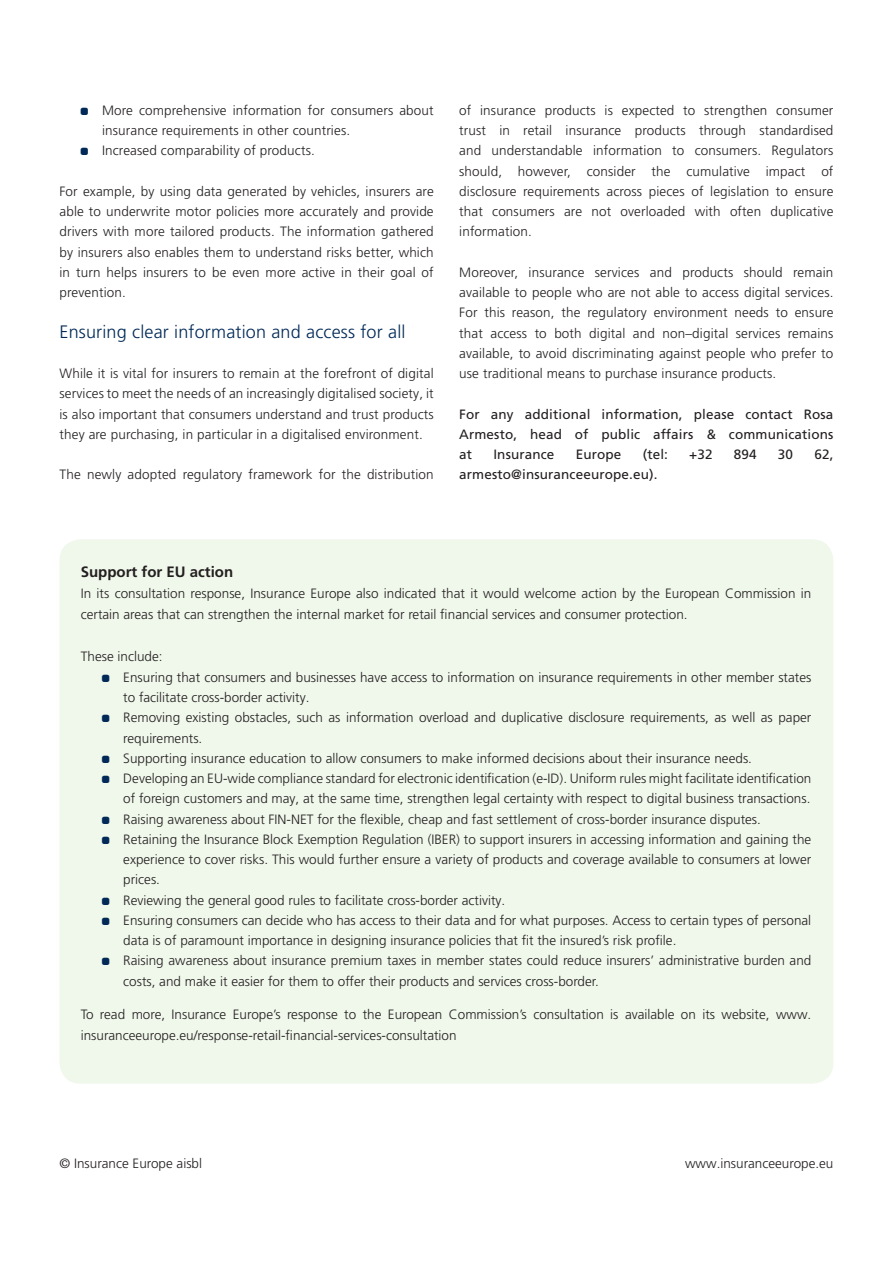
<style>
.page{position:relative;width:893px;height:1263px;background:#fff}
.page>*{position:absolute;margin:0;border:0;box-sizing:border-box;transform-origin:0 0}
.t1{font:300 18px "Frutiger LT Pro";letter-spacing:.01em;color:#002957}
.t2{font:700 15px "Frutiger LT Pro";color:#231f20}
.t3{font:300 13.5px/20.2px "Frutiger LT Pro";color:#231f20}
.t4{font:13.5px/20.2px "Frutiger LT Pro";letter-spacing:.01em;color:#231f20;text-align:justify}
.s1{color:#002957}
</style>
<div class="page">
<div style="left:60px;top:539px;width:773px;height:545px;background:#f0f7eb;border-radius:21px"></div>
<p class="t3" style="left:102px;top:100px;width:333px;text-indent:-21px"><span class="s1">•</span> More comprehensive information for consumers about insurance requirements in other countries.</p>
<p class="t3" style="left:81px;top:141px;width:236px"><span class="s1">•</span> Increased comparability of products.</p>
<p class="t3" style="left:60px;top:181px;width:376px;text-align:justify">For example, by using data generated by vehicles, insurers are able to underwrite motor policies more accurately and provide drivers with more tailored products. The information gathered by insurers also enables them to understand risks better, which in turn helps insurers to be even more active in their goal of prevention.</p>
<h1 class="t1" style="left:60px;top:321px;width:347px">Ensuring clear information and access for all</h1>
<p class="t3" style="left:60px;top:363px;width:376px;text-align:justify">While it is vital for insurers to remain at the forefront of digital services to meet the needs of an increasingly digitalised society, it is also important that consumers understand and trust products they are purchasing, in particular in a digitalised environment.</p>
<p class="t3" style="left:60px;top:465px;width:376px">The newly adopted regulatory framework for the distribution</p>
<p class="t3" style="left:459px;top:100px;width:376px;text-align:justify">of insurance products is expected to strengthen consumer trust in retail insurance products through standardised and understandable information to consumers. Regulators should, however, consider the cumulative impact of disclosure requirements across pieces of legislation to ensure that consumers are not overloaded with often duplicative information.</p>
<p class="t3" style="left:459px;top:262px;width:376px;text-align:justify">Moreover, insurance services and products should remain available to people who are not able to access digital services.<br>For this reason, the regulatory environment needs to ensure that access to both digital and non–digital services remains available, to avoid discriminating against people who prefer to use traditional means to purchase insurance products.</p>
<p class="t4" style="left:459px;top:404px;width:376px">For any additional information, please contact Rosa Armesto, head of public affairs &amp; communications at</p>
<p class="t4" style="left:493px;top:444px;width:63px">Insurance</p>
<p class="t4" style="left:576px;top:444px;width:47px">Europe</p>
<p class="t4" style="left:643px;top:444px;width:27px">(tel:</p>
<p class="t4" style="left:689px;top:444px;width:25px">+32</p>
<p class="t4" style="left:734px;top:444px;width:24px">894</p>
<p class="t4" style="left:778px;top:444px;width:17px">30</p>
<p class="t4" style="left:814px;top:444px;width:21px">62,</p>
<p class="t4" style="left:459px;top:465px;width:200px">armesto@insuranceeurope.eu).</p>
<p class="t2" style="left:81px;top:563px;width:154px">Support for EU action</p>
<p class="t3" style="left:81px;top:583px;width:732px;line-height:21px">In its consultation response, Insurance Europe also indicated that it would welcome action by the European Commission in certain areas that can strengthen the internal market for retail financial services and consumer protection.</p>
<p class="t3" style="left:81px;top:647px;width:83px">These include:</p>
<p class="t3" style="left:123px;top:667px;width:689px;text-indent:-21px"><span class="s1">•</span> Ensuring that consumers and businesses have access to information on insurance requirements in other member states to facilitate cross-border activity.</p>
<p class="t3" style="left:123px;top:708px;width:690px;text-indent:-21px"><span class="s1">•</span> Removing existing obstacles, such as information overload and duplicative disclosure requirements, as well as paper requirements.</p>
<p class="t3" style="left:102px;top:748px;width:651px"><span class="s1">•</span> Supporting insurance education to allow consumers to make informed decisions about their insurance needs.</p>
<p class="t3" style="left:102px;top:768px;width:711px;text-align:right"><span class="s1">•</span> Developing an EU-wide compliance standard for electronic identification (e-ID). Uniform rules might facilitate identification of foreign customers and may, at the same time, strengthen legal certainty with respect to digital business transactions.</p>
<p class="t3" style="left:102px;top:809px;width:660px"><span class="s1">•</span> Raising awareness about FIN-NET for the flexible, cheap and fast settlement of cross-border insurance disputes.</p>
<p class="t3" style="left:123px;top:829px;width:689px;text-align:justify;text-indent:-21px"><span class="s1">•</span> Retaining the Insurance Block Exemption Regulation (IBER) to support insurers in accessing information and gaining the experience to cover risks. This would further ensure a variety of products and coverage available to consumers at lower prices.</p>
<p class="t3" style="left:102px;top:890px;width:405px"><span class="s1">•</span> Reviewing the general good rules to facilitate cross-border activity.</p>
<p class="t3" style="left:123px;top:910px;width:689px;text-indent:-21px"><span class="s1">•</span> Ensuring consumers can decide who has access to their data and for what purposes. Access to certain types of personal data is of paramount importance in designing insurance policies that fit the insured’s risk profile.</p>
<p class="t3" style="left:123px;top:951px;width:690px;text-indent:-21px"><span class="s1">•</span> Raising awareness about insurance premium taxes in member states could reduce insurers’ administrative burden and costs, and make it easier for them to offer their products and services cross-border.</p>
<p class="t3" style="left:81px;top:1004px;width:732px;line-height:21px">To read more, Insurance Europe’s response to the European Commission’s consultation is available on its website, www. insuranceeurope.eu/response-retail-financial-services-consultation</p>
<p class="t3" style="left:60px;top:1153px;width:144px">© Insurance Europe aisbl</p>
<p class="t3" style="left:685px;top:1153px;width:150px">www.insuranceeurope.eu</p>
</div>
